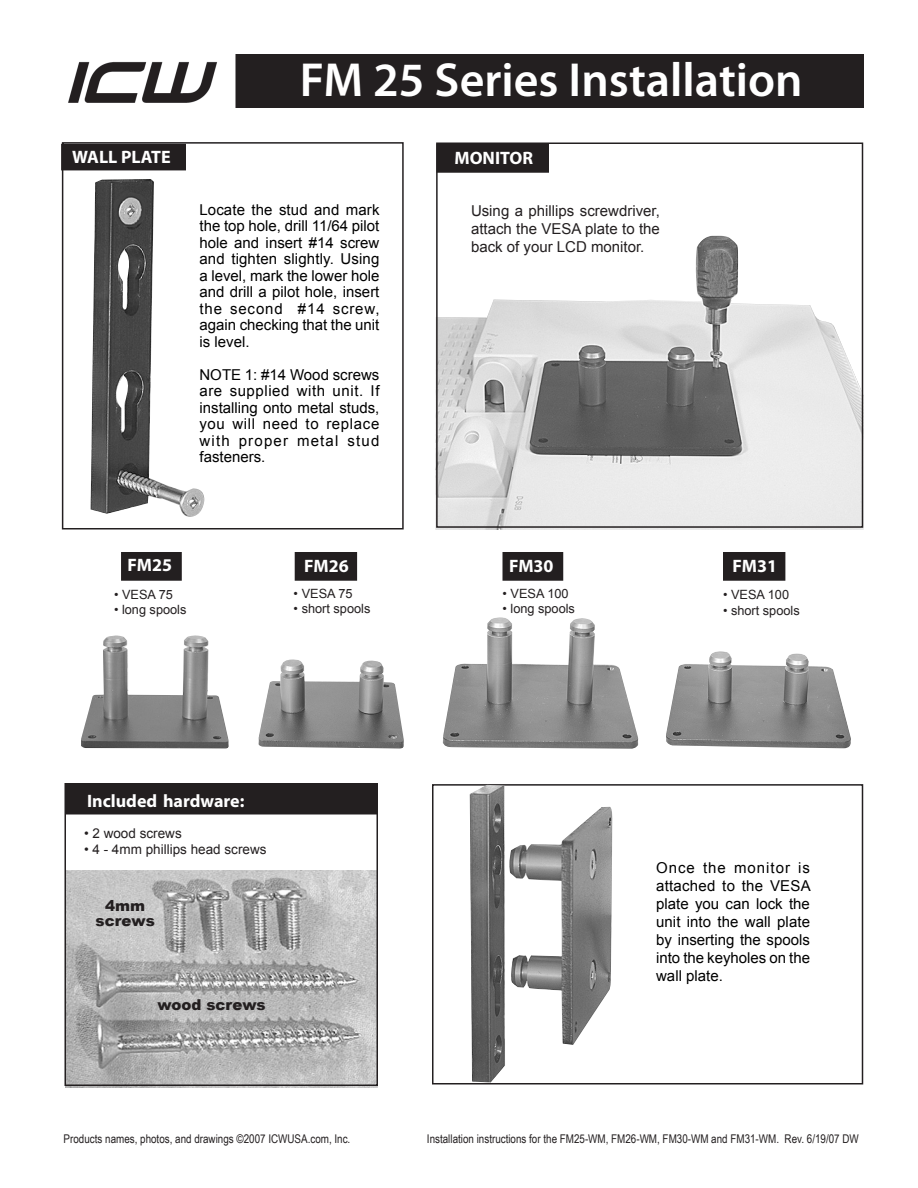
<style>
.page{position:relative;width:918px;height:1188px;background:#fff}
.page>*{position:absolute;margin:0;border:0;box-sizing:border-box;transform-origin:0 0}
.t1{font:600 48px "Myriad Pro";color:#fff}
.t2{font:700 18px "Myriad Pro";color:#fff}
.t3{font:15px/16.5px "Arial";color:#000;text-align:justify}
.t4{font:15px/18px "Arial";color:#231f20;text-align:justify}
.t5{font:900 15px/15px "Arial";color:#231f20;text-align:center}
.t6{font:13.5px "Arial";color:#231f20}
.t7{font:12.75px "Arial";color:#231f20}
.t8{font:12px "Arial Narrow";color:#231f20}
</style>
<div class="page">
<img style="left:65px;top:871px;width:313px;height:217px">
<img style="left:435px;top:235px;width:429px;height:295px">
<div style="left:432px;top:784px;width:431px;height:300px;border:2px solid #231f20"></div>
<div style="left:62px;top:142px;width:342px;height:388px;border:2px solid #231f20"></div>
<div style="left:436px;top:142px;width:427px;height:386px;border:2px solid #231f20"></div>
<img style="left:91px;top:179px;width:114px;height:338px">
<img style="left:443px;top:617px;width:195px;height:131px">
<img style="left:666px;top:651px;width:184px;height:97px">
<img style="left:258px;top:659px;width:146px;height:89px">
<img style="left:470px;top:785px;width:142px;height:297px">
<div style="left:440px;top:147px;width:106px;height:23px;background:#231f20"></div>
<div style="left:436px;top:144px;width:113px;height:29px;border:6px solid #231f20"></div>
<div style="left:64px;top:147px;width:119px;height:20px;background:#231f20"></div>
<div style="left:61px;top:144px;width:125px;height:26px;border:6px solid #231f20"></div>
<div style="left:298px;top:555px;width:56px;height:23px;background:#231f20"></div>
<div style="left:295px;top:552px;width:62px;height:29px;border:6px solid #231f20"></div>
<div style="left:506px;top:555px;width:54px;height:23px;background:#231f20"></div>
<div style="left:502px;top:552px;width:61px;height:29px;border:6px solid #231f20"></div>
<div style="left:726px;top:555px;width:56px;height:23px;background:#231f20"></div>
<div style="left:723px;top:552px;width:62px;height:29px;border:6px solid #231f20"></div>
<div style="left:124px;top:555px;width:55px;height:23px;background:#231f20"></div>
<div style="left:121px;top:552px;width:61px;height:29px;border:6px solid #231f20"></div>
<img style="left:81px;top:635px;width:147px;height:113px">
<div style="left:237px;top:56px;width:625px;height:50px;background:#231f20"></div>
<div style="left:236px;top:54px;width:628px;height:54px;border:3px solid #231f20"></div>
<div style="left:67px;top:784px;width:310px;height:30px;background:#231f20"></div>
<div style="left:64px;top:783px;width:314px;height:303px;border:2px solid #231f20"></div>
<img style="left:68px;top:61px;width:149px;height:42px">
<h1 class="t1" style="left:300px;top:49px;width:504px">FM 25 Series Installation</h1>
<p class="t2" style="left:72px;top:145px;width:100px">WALL PLATE</p>
<p class="t2" style="left:454px;top:147px;width:80px">MONITOR</p>
<p class="t3" style="left:200px;top:202px;width:182px">Locate the stud and mark the top hole, drill 11/64 pilot hole and insert #14 screw and tighten slightly. Using a level, mark the lower hole and drill a pilot hole, insert the second #14 screw, again checking that the unit is level.</p>
<p class="t3" style="left:200px;top:367px;width:182px">NOTE 1: #14 Wood screws are supplied with unit. If installing onto metal studs, you will need to replace with proper metal stud fasteners.</p>
<p class="t2" style="left:128px;top:553px;width:46px">FM25</p>
<p class="t7" style="left:114px;top:586px;width:61px">• VESA 75</p>
<p class="t7" style="left:114px;top:601px;width:74px">• long spools</p>
<p class="t2" style="left:304px;top:555px;width:46px">FM26</p>
<p class="t7" style="left:294px;top:585px;width:61px">• VESA 75</p>
<p class="t7" style="left:294px;top:600px;width:78px">• short spools</p>
<p class="t2" style="left:87px;top:789px;width:159px">Included hardware:</p>
<p class="t6" style="left:84px;top:824px;width:99px">• 2 wood screws</p>
<p class="t6" style="left:84px;top:840px;width:184px">• 4 - 4mm phillips head screws</p>
<p class="t5" style="left:96px;top:897px;width:61px">4mm screws</p>
<p class="t5" style="left:158px;top:996px;width:110px">wood screws</p>
<p class="t4" style="left:471px;top:202px;width:190px">Using a phillips screwdriver, attach the VESA plate to the back of your LCD monitor.</p>
<p class="t2" style="left:509px;top:555px;width:46px">FM30</p>
<p class="t7" style="left:502px;top:585px;width:68px">• VESA 100</p>
<p class="t7" style="left:502px;top:600px;width:74px">• long spools</p>
<p class="t2" style="left:733px;top:555px;width:46px">FM31</p>
<p class="t7" style="left:723px;top:586px;width:68px">• VESA 100</p>
<p class="t7" style="left:723px;top:602px;width:78px">• short spools</p>
<p class="t3" style="left:656px;top:859px;width:156px;line-height:18px">Once the monitor is attached to the VESA plate you can lock the unit into the wall plate by inserting the spools into the keyholes on the wall plate.</p>
<p class="t8" style="left:64px;top:1130px;width:288px">Products names, photos, and drawings ©2007 ICWUSA.com, Inc.</p>
<p class="t8" style="left:427px;top:1130px;width:433px">Installation instructions for the FM25-WM, FM26-WM, FM30-WM and FM31-WM. Rev. 6/19/07 DW</p>
</div>
